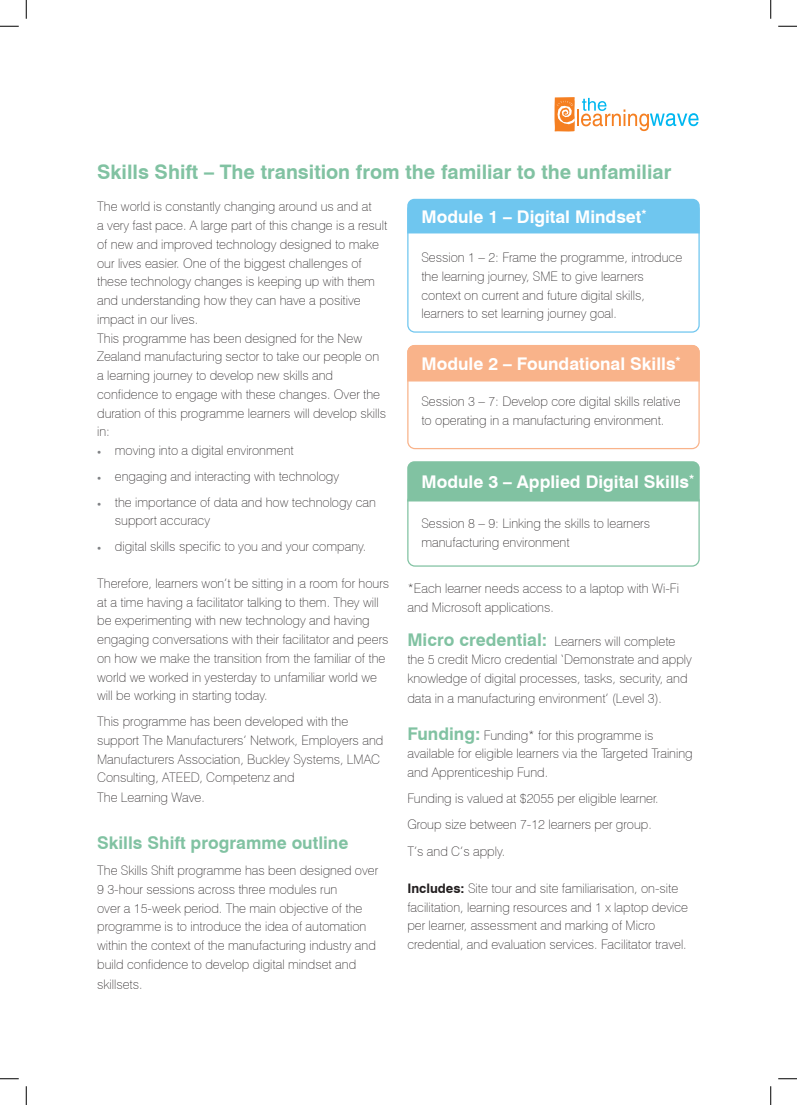
<style>
.page{position:relative;width:797px;height:1105px;background:#fff}
.page>*{position:absolute;margin:0;border:0;box-sizing:border-box;transform-origin:0 0}
.Heading_1{font:700 20px "Swiss 721 BT";color:#81c2a2}
.Body_Paragraph_10pt{font:700 17.5px "Swiss 721 BT";color:#fff}
.Body_Paragraph_11pt{font:700 17.5px "Swiss 721 BT";color:#81c2a2}
.Body_Paragraph_11pt-2{font:100 13.12px/18.8px "Swiss 721 BT";color:#231f20}
.s1{font-weight:700;font-size:17.5px;color:#81c2a2}
.s2{font-weight:700}
</style>
<div class="page">
<div style="left:407px;top:202px;width:292px;height:131px;border:1px solid #6fc6ef;border-radius:7px"></div>
<div style="left:407px;top:345px;width:292px;height:104px;border:1px solid #f9b38a;border-radius:7px"></div>
<div style="left:407px;top:494px;width:292px;height:73px;border:1px solid #81c2a2;border-radius:7px"></div>
<div style="left:407px;top:199px;width:292px;height:34px;background:#6fc6ef"></div>
<div style="left:407px;top:345px;width:292px;height:36px;background:#f9b38a"></div>
<div style="left:407px;top:461px;width:292px;height:40px;background:#81c2a2"></div>
<svg style="left:554px;top:97px;width:144px;height:34px"></svg>
<svg style="left:0;top:25px;width:19px;height:2px"></svg>
<svg style="left:778px;top:25px;width:19px;height:2px"></svg>
<svg style="left:0;top:1078px;width:19px;height:1px"></svg>
<svg style="left:778px;top:1078px;width:19px;height:1px"></svg>
<svg style="left:25px;top:0;width:2px;height:19px"></svg>
<svg style="left:25px;top:1086px;width:2px;height:19px"></svg>
<svg style="left:770px;top:0;width:1px;height:19px"></svg>
<svg style="left:770px;top:1086px;width:1px;height:19px"></svg>
<p class="Heading_1" style="left:97px;top:160px;width:576px">Skills Shift – The transition from the familiar to the unfamiliar</p>
<p class="Body_Paragraph_11pt-2" style="left:97px;top:197px;width:276px">The world is constantly changing around us and at</p>
<p class="Body_Paragraph_11pt-2" style="left:97px;top:216px;width:291px">a very fast pace. A large part of this change is a result of new and improved technology designed to make our lives easier. One of the biggest challenges of these technology changes is keeping up with them and understanding how they can have a positive impact in our lives.</p>
<p class="Body_Paragraph_11pt-2" style="left:97px;top:328px;width:283px">This programme has been designed for the New<br>Zealand manufacturing sector to take our people on</p>
<p class="Body_Paragraph_11pt-2" style="left:97px;top:366px;width:290px">a learning journey to develop new skills and confidence to engage with these changes. Over the duration of this programme learners will develop skills in:</p>
<p class="Body_Paragraph_11pt-2" style="left:115px;top:441px;width:180px">moving into a digital environment</p>
<p class="Body_Paragraph_11pt-2" style="left:115px;top:467px;width:226px">engaging and interacting with technology</p>
<p class="Body_Paragraph_11pt-2" style="left:115px;top:493px;width:263px">the importance of data and how technology can support accuracy</p>
<p class="Body_Paragraph_11pt-2" style="left:115px;top:537px;width:253px">digital skills specific to you and your company.</p>
<p class="Body_Paragraph_11pt-2" style="left:97px;top:574px;width:293px">Therefore, learners won’t be sitting in a room for hours at a time having a facilitator talking to them. They will be experimenting with new technology and having engaging conversations with their facilitator and peers on how we make the transition from the familiar of the world we worked in yesterday to unfamiliar world we will be working in starting today.</p>
<p class="Body_Paragraph_11pt-2" style="left:97px;top:712px;width:288px">This programme has been developed with the support The Manufacturers’ Network, Employers and Manufacturers Association, Buckley Systems, LMAC Consulting, ATEED, Competenz and</p>
<p class="Body_Paragraph_11pt-2" style="left:97px;top:788px;width:109px">The Learning Wave.</p>
<p class="Body_Paragraph_11pt" style="left:97px;top:832px;width:253px">Skills Shift programme outline</p>
<p class="Body_Paragraph_11pt-2" style="left:97px;top:861px;width:282px">The Skills Shift programme has been designed over</p>
<p class="Body_Paragraph_11pt-2" style="left:97px;top:880px;width:280px">9 3-hour sessions across three modules run<br>over a 15-week period. The main objective of the programme is to introduce the idea of automation within the context of the manufacturing industry and build confidence to develop digital mindset and</p>
<p class="Body_Paragraph_11pt-2" style="left:97px;top:975px;width:47px">skillsets.</p>
<p class="Body_Paragraph_10pt" style="left:421px;top:206px;width:227px">Module 1 – Digital Mindset<sup>*</sup></p>
<p class="Body_Paragraph_11pt-2" style="left:421px;top:248px;width:262px">Session 1 – 2: Frame the programme, introduce the learning journey, SME to give learners context on current and future digital skills, learners to set learning journey goal.</p>
<p class="Body_Paragraph_10pt" style="left:421px;top:353px;width:261px">Module 2 – Foundational Skills<sup>*</sup></p>
<p class="Body_Paragraph_11pt-2" style="left:421px;top:392px;width:261px">Session 3 – 7: Develop core digital skills relative to operating in a manufacturing environment.</p>
<p class="Body_Paragraph_10pt" style="left:421px;top:471px;width:274px">Module 3 – Applied Digital Skills<sup>*</sup></p>
<p class="Body_Paragraph_11pt-2" style="left:421px;top:514px;width:230px">Session 8 – 9: Linking the skills to learners manufacturing environment</p>
<p class="Body_Paragraph_11pt-2" style="left:407px;top:579px;width:273px">*Each learner needs access to a laptop with Wi-Fi and Microsoft applications.</p>
<p class="Body_Paragraph_11pt-2" style="left:407px;top:631px;width:286px"><span class="s1">Micro credential:</span> Learners will complete the 5 credit Micro credential ‘Demonstrate and apply knowledge of digital processes, tasks, security, and</p>
<p class="Body_Paragraph_11pt-2" style="left:407px;top:689px;width:256px">data in a manufacturing environment’ (Level 3).</p>
<p class="Body_Paragraph_11pt-2" style="left:407px;top:725px;width:287px"><span class="s1">Funding:</span> Funding* for this programme is available for eligible learners via the Targeted Training and Apprenticeship Fund.</p>
<p class="Body_Paragraph_11pt-2" style="left:407px;top:789px;width:253px">Funding is valued at $2055 per eligible learner.</p>
<p class="Body_Paragraph_11pt-2" style="left:407px;top:814px;width:246px">Group size between 7-12 learners per group.</p>
<p class="Body_Paragraph_11pt-2" style="left:407px;top:842px;width:99px">T’s and C’s apply.</p>
<p class="Body_Paragraph_11pt-2" style="left:407px;top:879px;width:272px"><span class="s2">Includes:</span> Site tour and site familiarisation, on-site</p>
<p class="Body_Paragraph_11pt-2" style="left:407px;top:897px;width:282px">facilitation, learning resources and 1 x laptop device per learner, assessment and marking of Micro</p>
<p class="Body_Paragraph_11pt-2" style="left:407px;top:935px;width:281px">credential, and evaluation services. Facilitator travel.</p>
</div>
